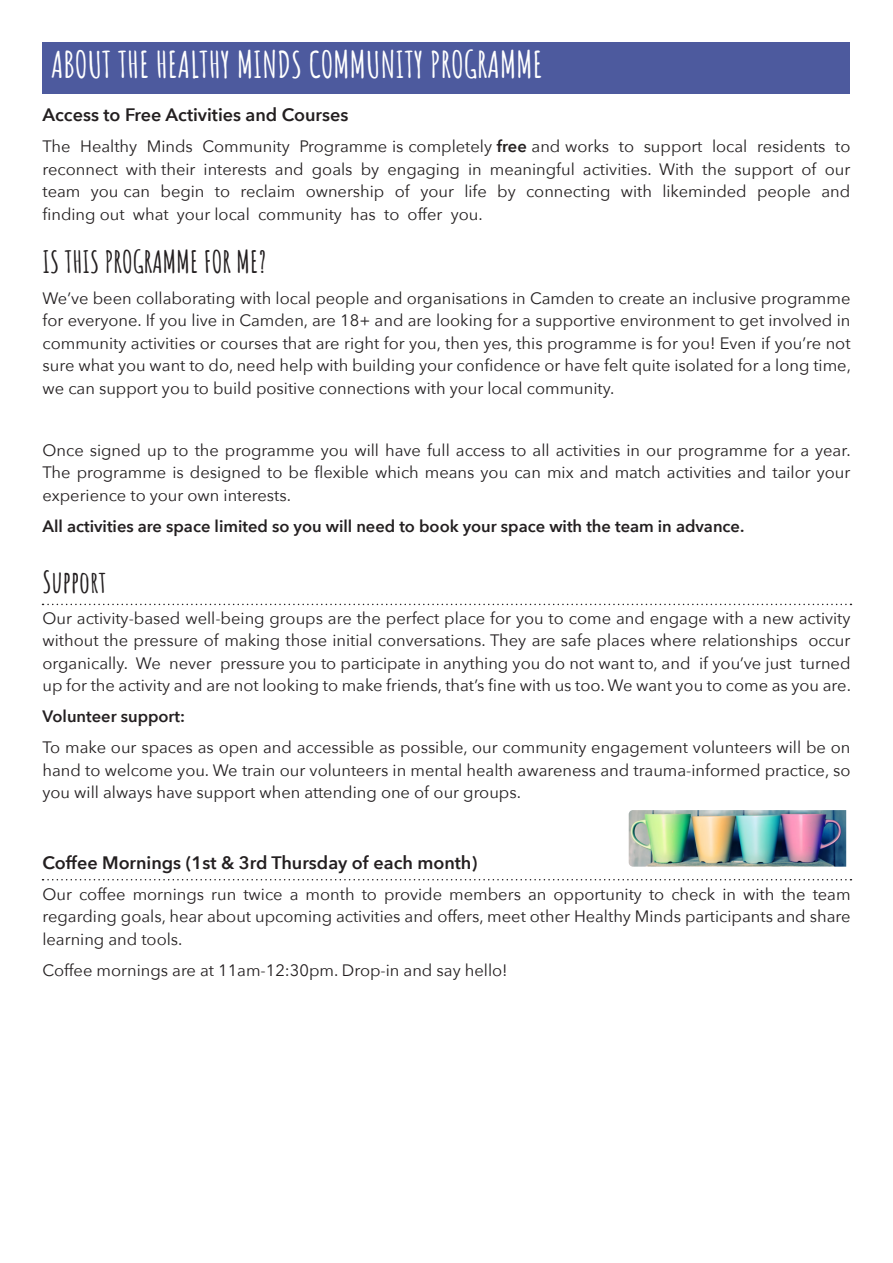
<style>
.page{position:relative;width:893px;height:1263px;background:#fff}
.page>*{position:absolute;margin:0;border:0;box-sizing:border-box;transform-origin:0 0}
.Section_Header__Grey_Bground{font:700 36px "Amatic SC";color:#fff}
.Main_text_header{font:700 30px "Amatic SC";color:#231f20}
.Main_text_subheader{font:700 30px "Amatic SC";color:#231f20}
.Main_text_subheader-2{font:600 18px "Avenir Next";color:#231f20}
.Main_text{font:600 18px "Avenir Next";color:#231f20}
.Main_text-2{font:16.5px/22.5px "Avenir Next";color:#231f20;text-align:justify}
.Main_text-3{font:600 16.5px "Avenir Next";color:#231f20}
.s1{font-weight:600}
</style>
<div class="page">
<svg style="left:43px;top:604px;width:808px;height:1px"></svg>
<svg style="left:43px;top:879px;width:808px;height:1px"></svg>
<div style="left:43px;top:43px;width:807px;height:51px;background:#4d5a9e"></div>
<img style="left:629px;top:810px;width:217px;height:57px">
<p class="Section_Header__Grey_Bground" style="left:51px;top:37px;width:493px">ABOUT THE HEALTHY MINDS COMMUNITY PROGRAMME</p>
<p class="Main_text" style="left:43px;top:99px;width:307px">Access to Free Activities and Courses</p>
<p class="Main_text-2" style="left:43px;top:134px;width:809px">The Healthy Minds Community Programme is completely <span class="s1">free</span> and works to support local residents to reconnect with their interests and goals by engaging in meaningful activities. With the support of our team you can begin to reclaim ownership of your life by connecting with likeminded people and finding out what your local community has to offer you.</p>
<p class="Main_text_header" style="left:43px;top:238px;width:225px">IS THIS PROGRAMME FOR ME?</p>
<p class="Main_text-2" style="left:43px;top:286px;width:810px">We’ve been collaborating with local people and organisations in Camden to create an inclusive programme for everyone. If you live in Camden, are 18+ and are looking for a supportive environment to get involved in community activities or courses that are right for you, then yes, this programme is for you! Even if you’re not sure what you want to do, need help with building your confidence or have felt quite isolated for a long time, we can support you to build positive connections with your local community.</p>
<p class="Main_text-2" style="left:43px;top:438px;width:810px">Once signed up to the programme you will have full access to all activities in our programme for a year.<br>The programme is designed to be flexible which means you can mix and match activities and tailor your experience to your own interests.</p>
<p class="Main_text-3" style="left:43px;top:512px;width:703px">All activities are space limited so you will need to book your space with the team in advance.</p>
<p class="Main_text_subheader" style="left:43px;top:559px;width:66px">Support</p>
<p class="Main_text-2" style="left:43px;top:606px;width:810px">Our activity-based well-being groups are the perfect place for you to come and engage with a new activity without the pressure of making those initial conversations. They are safe places where relationships occur organically. We never pressure you to participate in anything you do not want to, and if you’ve just turned up for the activity and are not looking to make friends, that’s fine with us too. We want you to come as you are.</p>
<p class="Main_text-3" style="left:43px;top:702px;width:144px">Volunteer support:</p>
<p class="Main_text-2" style="left:43px;top:736px;width:809px">To make our spaces as open and accessible as possible, our community engagement volunteers will be on hand to welcome you. We train our volunteers in mental health awareness and trauma-informed practice, so you will always have support when attending one of our groups.</p>
<p class="Main_text_subheader-2" style="left:43px;top:847px;width:436px">Coffee Mornings (1st &amp; 3rd Thursday of each month)</p>
<p class="Main_text-2" style="left:43px;top:882px;width:809px">Our coffee mornings run twice a month to provide members an opportunity to check in with the team regarding goals, hear about upcoming activities and offers, meet other Healthy Minds participants and share learning and tools.</p>
<p class="Main_text-2" style="left:43px;top:958px;width:467px">Coffee mornings are at 11am-12:30pm. Drop-in and say hello!</p>
</div>
